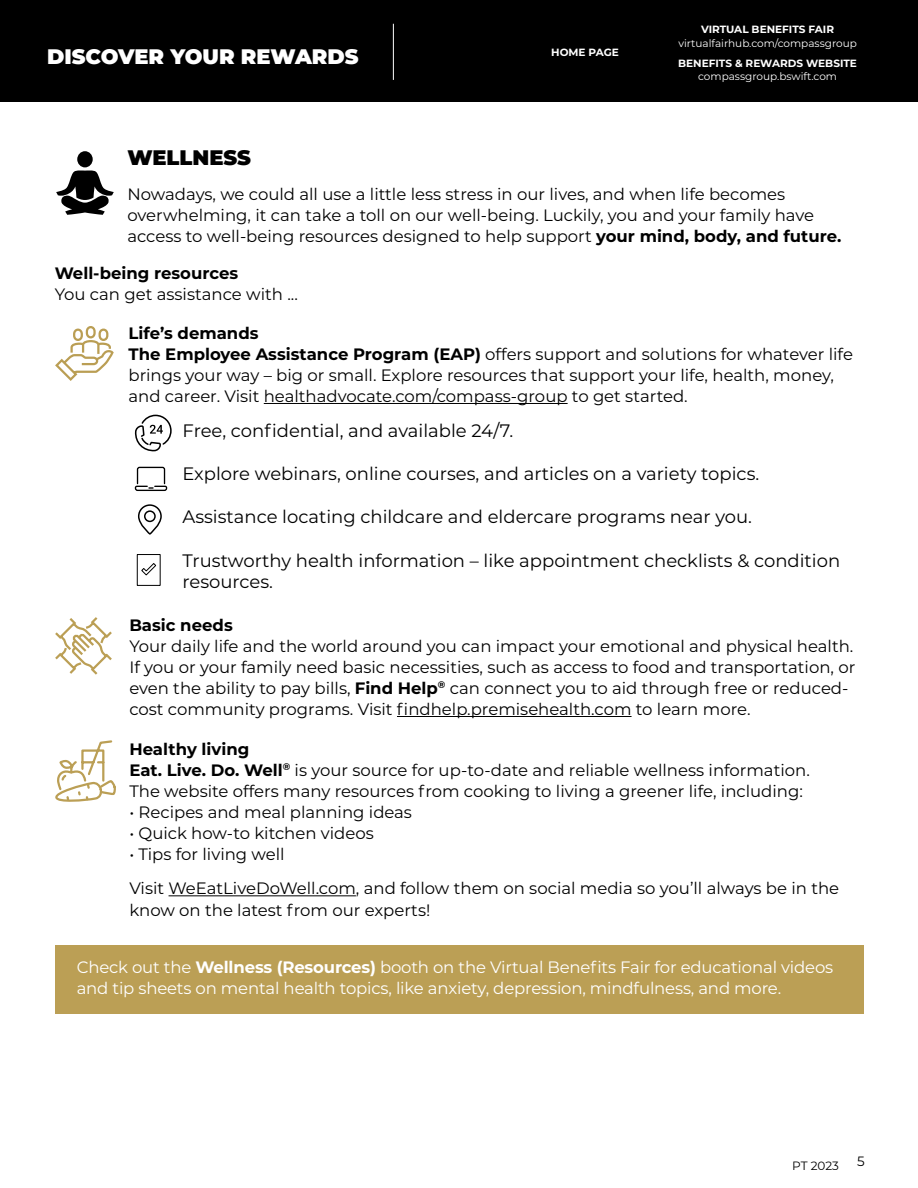
<style>
.page{position:relative;width:918px;height:1188px;background:#fff}
.page>*{position:absolute;margin:0;border:0;box-sizing:border-box;transform-origin:0 0}
.t1{font:900 21px "Montserrat";color:#fff}
.t2{font:900 21px "Montserrat";color:#000}
.t3{font:18px/21.6px "Montserrat";color:#000}
.t4{font:16.5px/21px "Montserrat";color:#000}
.t5{font:16.5px/21px "Montserrat";letter-spacing:-.01em;color:#fff}
.t6{font:700 16.5px "Montserrat";color:#000}
.t7{font:13.5px "Montserrat";color:#000}
.t8{font:12px "Montserrat";color:#000}
.t9{font:10.5px "Montserrat";color:#fff}
.t10{font:700 10.5px "Montserrat";color:#fff}
.s1{font-weight:700}
</style>
<div class="page">
<div style="left:0;top:0;width:918px;height:102px;background:#000"></div>
<hr style="left:393px;top:24px;width:1px;height:56px;background:#fff">
<hr style="left:264px;top:403px;width:304px;height:1px;background:#000">
<hr style="left:397px;top:716px;width:235px;height:1px;background:#000">
<hr style="left:169px;top:895px;width:187px;height:1px;background:#000">
<svg style="left:134px;top:414px;width:38px;height:38px"></svg>
<svg style="left:134px;top:466px;width:34px;height:25px"></svg>
<svg style="left:138px;top:504px;width:24px;height:31px"></svg>
<svg style="left:136px;top:554px;width:25px;height:32px"></svg>
<div style="left:55px;top:945px;width:809px;height:68px;background:#bb9f55"></div>
<svg style="left:55px;top:617px;width:57px;height:58px"></svg>
<svg style="left:55px;top:740px;width:61px;height:62px"></svg>
<svg style="left:55px;top:326px;width:59px;height:55px"></svg>
<div style="left:77px;top:151px;width:16px;height:16px;background:#000;border-radius:50%"></div>
<svg style="left:56px;top:170px;width:58px;height:45px"></svg>
<p class="t1" style="left:47px;top:40px;width:313px">DISCOVER YOUR REWARDS</p>
<p class="t10" style="left:551px;top:45px;width:69px">HOME PAGE</p>
<p class="t10" style="left:701px;top:22px;width:135px">VIRTUAL BENEFITS FAIR</p>
<p class="t9" style="left:678px;top:36px;width:180px">virtualfairhub.com/compassgroup</p>
<p class="t10" style="left:678px;top:55px;width:180px">BENEFITS &amp; REWARDS WEBSITE</p>
<p class="t9" style="left:698px;top:69px;width:140px">compassgroup.bswift.com</p>
<p class="t2" style="left:127px;top:142px;width:125px">WELLNESS</p>
<p class="t4" style="left:127px;top:183px;width:716px">Nowadays, we could all use a little less stress in our lives, and when life becomes overwhelming, it can take a toll on our well-being. Luckily, you and your family have access to well-being resources designed to help support <span class="s1">your mind, body, and future.</span></p>
<p class="t6" style="left:55px;top:262px;width:185px">Well-being resources</p>
<p class="t4" style="left:55px;top:284px;width:245px">You can get assistance with ...</p>
<p class="t4" style="left:129px;top:322px;width:726px"><span class="s1">Life’s demands<br>The Employee Assistance Program (EAP)</span> offers support and solutions for whatever life brings your way – big or small. Explore resources that support your life, health, money, and career. Visit healthadvocate.com/compass-group to get started.</p>
<p class="t3" style="left:183px;top:419px;width:332px">Free, confidential, and available 24/7.</p>
<p class="t3" style="left:183px;top:462px;width:578px">Explore webinars, online courses, and articles on a variety topics.</p>
<p class="t3" style="left:183px;top:506px;width:571px">Assistance locating childcare and eldercare programs near you.</p>
<p class="t3" style="left:183px;top:549px;width:659px">Trustworthy health information – like appointment checklists &amp; condition resources.</p>
<p class="t6" style="left:129px;top:613px;width:105px">Basic needs</p>
<p class="t4" style="left:129px;top:635px;width:728px">Your daily life and the world around you can impact your emotional and physical health.<br>If you or your family need basic necessities, such as access to food and transportation, or even the ability to pay bills, <span class="s1">Find Help</span><sup>®</sup> can connect you to aid through free or reduced&shy;cost community programs. Visit findhelp.premisehealth.com to learn more.</p>
<p class="t4" style="left:129px;top:738px;width:682px"><span class="s1">Healthy living<br>Eat. Live. Do. Well</span><sup>®</sup> is your source for up-to-date and reliable wellness information.<br>The website offers many resources from cooking to living a greener life, including:</p>
<p class="t4" style="left:129px;top:801px;width:284px">• Recipes and meal planning ideas</p>
<p class="t4" style="left:129px;top:822px;width:246px">• Quick how-to kitchen videos</p>
<p class="t4" style="left:129px;top:836px;width:711px;line-height:34.5px">• Tips for living well<br>Visit WeEatLiveDoWell.com, and follow them on social media so you’ll always be in the</p>
<p class="t4" style="left:129px;top:899px;width:303px">know on the latest from our experts!</p>
<p class="t5" style="left:77px;top:956px;width:758px">Check out the <span class="s1">Wellness (Resources)</span> booth on the Virtual Benefits Fair for educational videos and tip sheets on mental health topics, like anxiety, depression, mindfulness, and more.</p>
<p class="t8" style="left:792px;top:1158px;width:48px">PT 2023</p>
<p class="t7" style="left:857px;top:1152px;width:9px">5</p>
</div>
